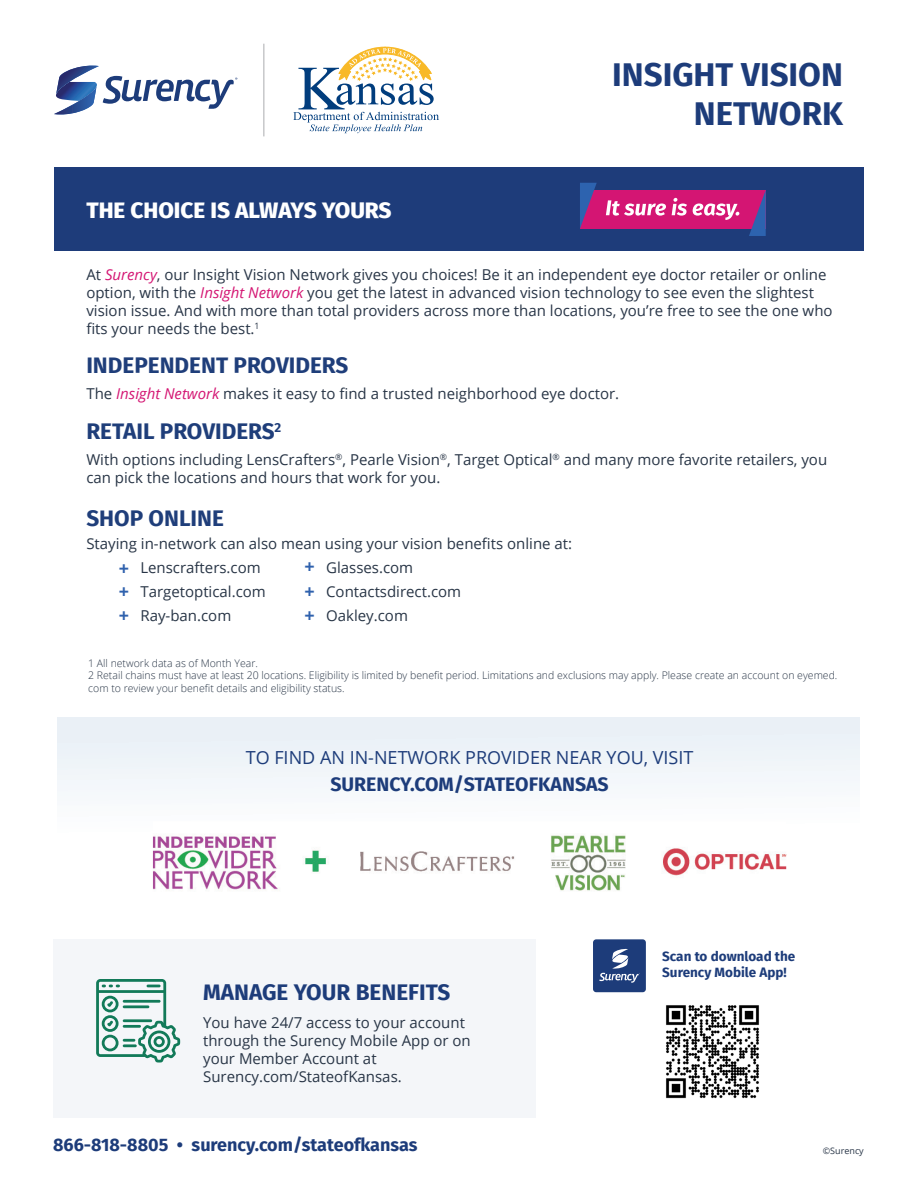
<style>
.page{position:relative;width:918px;height:1188px;background:#fff}
.page>*{position:absolute;margin:0;border:0;box-sizing:border-box;transform-origin:0 0}
.t1{font:700 33px "Fira Sans";color:#1d3c7a}
.t2{font:700 22.5px "Fira Sans";color:#1f3e7a}
.t3{font:800 22.5px "Fira Sans";color:#fff}
.t4{font:700 22.5px "Fira Sans";color:#1d3c7a}
.t5{font:700 19.5px "Fira Sans";color:#1d3c7a}
.t6{font:18px "Open Sans";color:#1d3c7a}
.t7{font:700 18px "Fira Sans";color:#1d3c7a}
.t8{font:700 18px "Open Sans";color:#2f61ad}
.t9{font:15px/18px "Open Sans";color:#283546}
.t10{font:15px/18px "Open Sans";color:#283547}
.t11{font:700 13.5px/16.2px "Fira Sans";color:#1d3c7a}
.t12{font:300 10.5px/12.6px "Open Sans";color:#283546}
.t13{font:9px "Open Sans";color:#283547}
.s1{color:#283546}
.s2{font-style:italic;color:#d41573}
.s3{font-style:italic;color:#d41673}
</style>
<div class="page">
<div style="left:54px;top:168px;width:810px;height:83px;background:#1e3c7a"></div>
<div style="left:57px;top:718px;width:803px;height:182px;background:#f3f7fb"></div>
<img style="left:153px;top:821px;width:633px;height:74px">
<div style="left:580px;top:190px;width:186px;height:39px;background:#d41573"></div>
<svg style="left:749px;top:190px;width:17px;height:46px"></svg>
<svg style="left:580px;top:183px;width:17px;height:46px"></svg>
<svg style="left:606px;top:200px;width:60px;height:16px"></svg>
<svg style="left:672px;top:198px;width:15px;height:18px"></svg>
<svg style="left:693px;top:204px;width:46px;height:16px"></svg>
<hr style="left:263px;top:44px;width:2px;height:92px;background:#c7c8ca">
<svg style="left:54px;top:65px;width:183px;height:50px"></svg>
<svg style="left:293px;top:47px;width:146px;height:86px"></svg>
<div style="left:54px;top:939px;width:482px;height:178px;background:#f4f6f9"></div>
<img style="left:666px;top:1005px;width:93px;height:94px">
<div style="left:593px;top:939px;width:53px;height:53px;background:#1d3c7a;border-radius:3px"></div>
<svg style="left:599px;top:948px;width:41px;height:35px"></svg>
<svg style="left:96px;top:979px;width:84px;height:84px"></svg>
<p class="t3" style="left:86px;top:191px;width:307px">THE CHOICE IS ALWAYS YOURS</p>
<p class="t1" style="left:612px;top:46px;width:232px">INSIGHT VISION</p>
<p class="t1" style="left:694px;top:86px;width:151px">NETWORK</p>
<p class="t10" style="left:86px;top:265px;width:748px"><span class="s1">At</span> <span class="s2">Surency</span><span class="s1">, our Insight Vision Network gives you choices! Be it an independent eye doctor retailer or online option, with the</span> <span class="s3">Insight Network</span> you get the latest in advanced vision technology to see even the slightest vision issue. And with more than total providers across more than locations, you’re free to see the one who fits your needs the best.<sup>1</sup></p>
<p class="t2" style="left:86px;top:346px;width:264px">INDEPENDENT PROVIDERS</p>
<p class="t9" style="left:86px;top:384px;width:534px">The <span class="s3">Insight Network</span> makes it easy to find a trusted neighborhood eye doctor.</p>
<p class="t2" style="left:86px;top:413px;width:197px">RETAIL PROVIDERS<sup>2</sup></p>
<p class="t9" style="left:86px;top:450px;width:742px">With options including LensCrafters<sup>®</sup>, Pearle Vision<sup>®</sup>, Target Optical<sup>®</sup> and many more favorite retailers, you can pick the locations and hours that work for you.</p>
<p class="t2" style="left:86px;top:499px;width:139px">SHOP ONLINE</p>
<p class="t9" style="left:86px;top:534px;width:487px">Staying in-network can also mean using your vision benefits online at:</p>
<p class="t9" style="left:140px;top:558px;width:122px">Lenscrafters.com</p>
<p class="t9" style="left:140px;top:582px;width:127px">Targetoptical.com</p>
<p class="t9" style="left:140px;top:606px;width:92px">Ray-ban.com</p>
<p class="t9" style="left:326px;top:558px;width:89px">Glasses.com</p>
<p class="t9" style="left:326px;top:582px;width:137px">Contactsdirect.com</p>
<p class="t9" style="left:326px;top:606px;width:83px">Oakley.com</p>
<p class="t8" style="left:305px;top:554px;width:12px">+</p>
<p class="t8" style="left:119px;top:556px;width:12px">+</p>
<p class="t8" style="left:119px;top:579px;width:12px">+</p>
<p class="t8" style="left:119px;top:603px;width:12px">+</p>
<p class="t8" style="left:305px;top:579px;width:12px">+</p>
<p class="t8" style="left:305px;top:603px;width:12px">+</p>
<p class="t12" style="left:88px;top:656px;width:751px">1 All network data as of Month Year.<br>2 Retail chains must have at least 20 locations. Eligibility is limited by benefit period. Limitations and exclusions may apply. Please create an account on eyemed. com to review your benefit details and eligibility status.</p>
<p class="t6" style="left:246px;top:745px;width:449px">TO FIND AN IN-NETWORK PROVIDER NEAR YOU, VISIT</p>
<p class="t5" style="left:330px;top:767px;width:280px">SURENCY.COM/STATEOFKANSAS</p>
<p class="t4" style="left:203px;top:973px;width:249px">MANAGE YOUR BENEFITS</p>
<p class="t9" style="left:203px;top:1013px;width:269px">You have 24/7 access to your account through the Surency Mobile App or on your Member Account at<br>Surency.com/StateofKansas.</p>
<p class="t11" style="left:662px;top:947px;width:135px">Scan to download the<br>Surency Mobile App!</p>
<p class="t7" style="left:53px;top:1129px;width:366px">866-818-8805 • surency.com/stateofkansas</p>
<p class="t13" style="left:823px;top:1144px;width:43px">©Surency</p>
</div>
